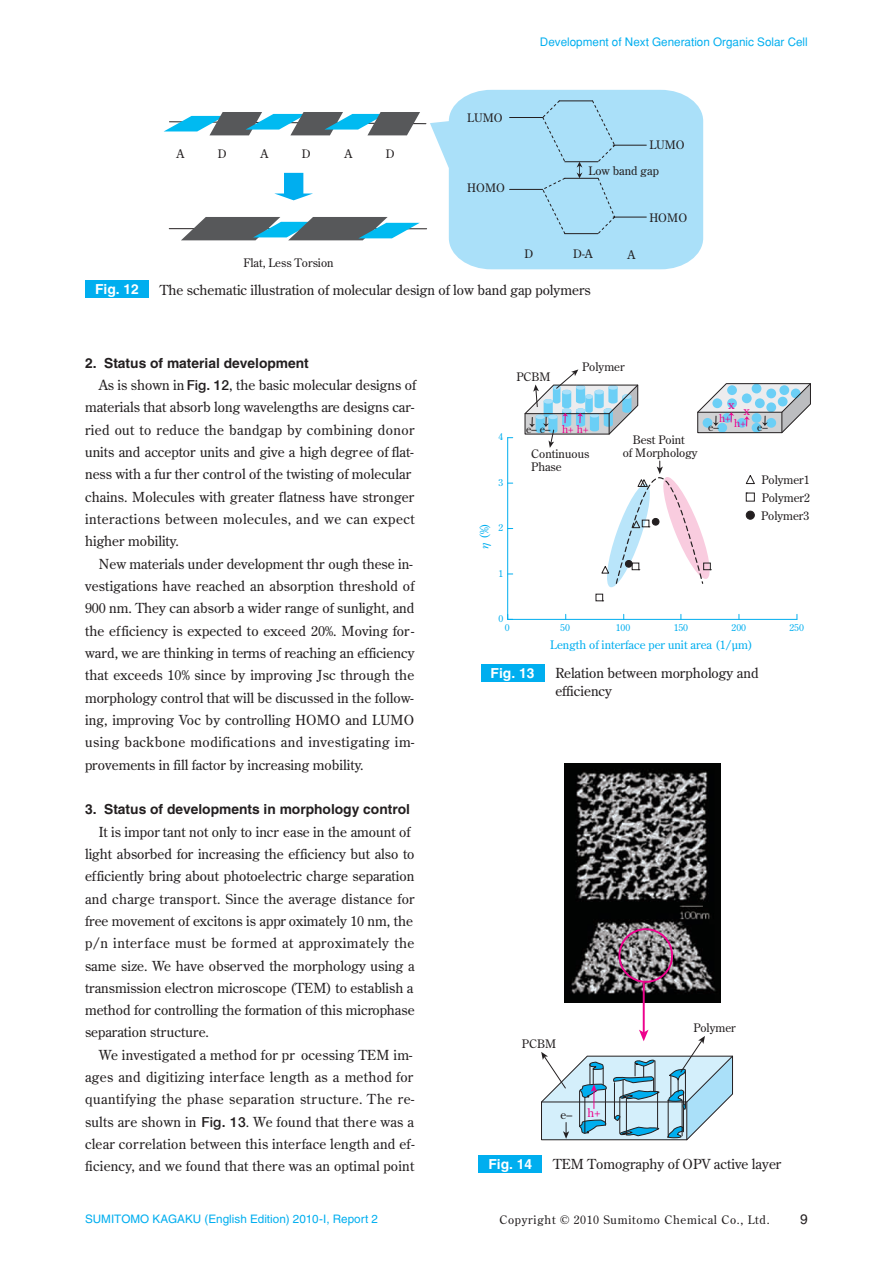
<style>
.page{position:relative;width:893px;height:1263px;background:#fff}
.page>*{position:absolute;margin:0;border:0;box-sizing:border-box;transform-origin:0 0}
.t1{font:13.8px/22.4px "Century Old Style Std";color:#231f20}
.t2{font:13.8px/18.1px "Century Old Style";color:#231f20}
.t3{font:700 13.8px "Helvetica";color:#231f20}
.t4{font:700 13.8px "Helvetica";color:#fff}
.t5{font:13.8px "Helvetica LT Std";color:#231f20}
.t6{font:11.7px/18.5px "Century Old Style";color:#231f20;text-align:justify}
.t7{font:11.7px "Helvetica";color:#00aeef}
.t8{font:11.7px "Helvetica LT Std";color:#00aeef}
.t9{font:11.7px "Century Old Style";color:#00aeef}
.t10{font:11.7px "Century Old Style Std";letter-spacing:.06em;color:#231f20}
.t11{font:11.7px "Century Old Style";color:#ed028c}
.t12{font:10.65px "Century Old Style";color:#ed028c}
.t13{font:10.65px "Century Old Style";color:#231f20}
.t14{font:9.6px "Century Old Style";color:#00aeef}
.s1{font-family:"Helvetica Neue";font-weight:500}
.s2{font-family:"Times";font-style:italic}
.s3{font-family:"Century Old Style Std"}
</style>
<div class="page">
<div style="left:85px;top:281px;width:64px;height:17px;background:#00aeef"></div>
<svg style="left:430px;top:90px;width:273px;height:179px;background:#b2e3f9"></svg>
<hr style="left:510px;top:117px;width:33px;height:1px;background:#231f20">
<hr style="left:510px;top:189px;width:33px;height:1px;background:#231f20">
<hr style="left:613px;top:145px;width:33px;height:1px;background:#231f20">
<hr style="left:613px;top:217px;width:33px;height:1px;background:#231f20">
<div style="left:541px;top:100px;width:75px;height:135px;background:#aae0f9"></div>
<hr style="left:169px;top:228px;width:258px;height:1px;background:#231f20">
<svg style="left:181px;top:217px;width:239px;height:23px"></svg>
<svg style="left:274px;top:173px;width:39px;height:27px"></svg>
<svg style="left:164px;top:112px;width:263px;height:23px"></svg>
<div style="left:478px;top:1155px;width:64px;height:17px;background:#00aeef"></div>
<img style="left:564px;top:763px;width:156px;height:240px">
<div style="left:618px;top:928px;width:55px;height:55px;border:2px solid #ed028c;border-radius:50%"></div>
<hr style="left:643px;top:982px;width:2px;height:51px;background:#ed028c">
<svg style="left:541px;top:1030px;width:192px;height:110px"></svg>
<div style="left:481px;top:665px;width:63px;height:17px;background:#00aeef"></div>
<hr style="left:508px;top:619px;width:289px;height:1px;background:#00aeef">
<svg style="left:507px;top:437px;width:6px;height:183px"></svg>
<div style="left:596px;top:594px;width:7px;height:7px;border:1px solid #231f20"></div>
<svg style="left:745px;top:475px;width:10px;height:9px"></svg>
<div style="left:746px;top:493px;width:9px;height:8px;border:1px solid #231f20"></div>
<div style="left:746px;top:511px;width:8px;height:8px;background:#231f20;border-radius:50%"></div>
<div style="left:746px;top:511px;width:9px;height:8px;border:1px solid #231f20;border-radius:50%"></div>
<svg style="left:601px;top:461px;width:111px;height:127px"></svg>
<svg style="left:524px;top:369px;width:115px;height:79px"></svg>
<svg style="left:697px;top:383px;width:114px;height:50px;background:#b7cdd8"></svg>
<p class="t6" style="left:176px;top:144px;width:9px">A</p>
<p class="t6" style="left:218px;top:144px;width:10px">D</p>
<p class="t6" style="left:260px;top:144px;width:9px">A</p>
<p class="t6" style="left:302px;top:144px;width:10px">D</p>
<p class="t6" style="left:344px;top:144px;width:9px">A</p>
<p class="t6" style="left:386px;top:144px;width:10px">D</p>
<p class="t6" style="left:243px;top:253px;width:92px">Flat, Less Torsion</p>
<p class="t7" style="left:540px;top:34px;width:269px">Development of Next Generation Organic Solar Cell</p>
<p class="t6" style="left:467px;top:108px;width:37px">LUMO</p>
<p class="t6" style="left:467px;top:178px;width:39px">HOMO</p>
<p class="t6" style="left:649px;top:135px;width:37px">LUMO</p>
<p class="t6" style="left:589px;top:161px;width:72px">Low band gap</p>
<p class="t6" style="left:524px;top:244px;width:10px">D</p>
<p class="t6" style="left:573px;top:244px;width:21px">D-A</p>
<p class="t6" style="left:627px;top:245px;width:9px">A</p>
<p class="t6" style="left:649px;top:208px;width:39px">HOMO</p>
<p class="t4" style="left:95px;top:281px;width:45px">Fig. 12</p>
<p class="t2" style="left:160px;top:280px;width:432px">The schematic illustration of molecular design of low band gap polymers</p>
<p class="t3" style="left:85px;top:354px;width:225px">2. Status of material development</p>
<p class="t1" style="left:85px;top:374px;width:333px;text-indent:14px">As is shown in <span class="s1">Fig. 12</span>, the basic molecular designs of materials that absorb long wavelengths are designs car&shy;ried out to reduce the bandgap by combining donor units and acceptor units and give a high degree of flat&shy;ness with a fur ther control of the twisting of molecular chains. Molecules with greater flatness have stronger interactions between molecules, and we can expect higher mobility.</p>
<p class="t1" style="left:85px;top:552px;width:331px;text-indent:14px">New materials under development thr ough these in&shy;vestigations have reached an absorption threshold of 900 nm. They can absorb a wider range of sunlight, and the efficiency is expected to exceed 20%. Moving for&shy;ward, we are thinking in terms of reaching an efficiency that exceeds 10% since by improving Jsc through the morphology control that will be discussed in the follow&shy;ing, improving Voc by controlling HOMO and LUMO using backbone modifications and investigating im&shy;provements in fill factor by increasing mobility.</p>
<p class="t3" style="left:85px;top:801px;width:326px">3. Status of developments in morphology control</p>
<p class="t1" style="left:85px;top:820px;width:331px;text-indent:14px">It is impor tant not only to incr ease in the amount of light absorbed for increasing the efficiency but also to efficiently bring about photoelectric charge separation and charge transport. Since the average distance for free movement of excitons is appr oximately 10 nm, the p/n interface must be formed at approximately the same size. We have observed the morphology using a transmission electron microscope (TEM) to establish a method for controlling the formation of this microphase separation structure.</p>
<p class="t1" style="left:85px;top:1043px;width:331px;text-indent:14px">We investigated a method for pr ocessing TEM im&shy;ages and digitizing interface length as a method for quantifying the phase separation structure. The re&shy;sults are shown in <span class="s1">Fig. 13</span>. We found that there was a clear correlation between this interface length and ef&shy;ficiency, and we found that there was an optimal point</p>
<p class="t14" style="left:498px;top:431px;width:6px">4</p>
<p class="t14" style="left:498px;top:476px;width:6px">3</p>
<p class="t14" style="left:498px;top:521px;width:6px">2</p>
<p class="t9" style="left:477px;top:548px;width:27px;rotate:-90deg"><span class="s2">η</span> (%)</p>
<p class="t14" style="left:498px;top:567px;width:6px">1</p>
<p class="t6" style="left:517px;top:367px;width:36px">PCBM</p>
<p class="t6" style="left:582px;top:357px;width:44px">Polymer</p>
<p class="t11" style="left:728px;top:398px;width:8px">x</p>
<p class="t11" style="left:744px;top:403px;width:8px">x</p>
<p class="t12" style="left:719px;top:411px;width:13px">h+</p>
<p class="t12" style="left:734px;top:416px;width:13px">h+</p>
<p class="t12" style="left:562px;top:422px;width:28px">h+ h+</p>
<p class="t13" style="left:526px;top:422px;width:26px">e– e–</p>
<p class="t13" style="left:708px;top:421px;width:12px">e–</p>
<p class="t13" style="left:757px;top:421px;width:12px">e–</p>
<p class="t6" style="left:623px;top:433px;width:76px;line-height:12.8px;text-align:center">Best Point<br>of Morphology</p>
<p class="t6" style="left:531px;top:447px;width:60px;line-height:12.8px">Continuous<br>Phase</p>
<p class="t6" style="left:761px;top:470px;width:50px">Polymer1<br>Polymer2<br>Polymer3</p>
<p class="t14" style="left:498px;top:612px;width:6px">0</p>
<p class="t14" style="left:505px;top:622px;width:6px">0</p>
<p class="t14" style="left:560px;top:622px;width:11px">50</p>
<p class="t14" style="left:616px;top:622px;width:16px">100</p>
<p class="t14" style="left:674px;top:622px;width:16px">150</p>
<p class="t14" style="left:731px;top:622px;width:16px">200</p>
<p class="t14" style="left:789px;top:622px;width:16px">250</p>
<p class="t9" style="left:550px;top:637px;width:204px">Length of interface per unit area (1/µm)</p>
<p class="t4" style="left:491px;top:665px;width:45px">Fig. 13</p>
<p class="t2" style="left:555px;top:664px;width:205px">Relation between morphology and efficiency</p>
<p class="t6" style="left:522px;top:1034px;width:36px">PCBM</p>
<p class="t6" style="left:561px;top:1105px;width:13px">e–</p>
<p class="t11" style="left:588px;top:1105px;width:14px">h+</p>
<p class="t6" style="left:693px;top:1018px;width:44px">Polymer</p>
<p class="t4" style="left:488px;top:1155px;width:45px">Fig. 14</p>
<p class="t2" style="left:553px;top:1154px;width:230px">TEM Tomography of OPV active layer</p>
<p class="t8" style="left:85px;top:1212px;width:294px">SUMITOMO KAGAKU (English Edition) 2010-I, Report 2</p>
<p class="t10" style="left:499px;top:1212px;width:272px">Copyright © 2010 Sumitomo Chemical Co., Ltd.</p>
<p class="t5" style="left:800px;top:1211px;width:9px">9</p>
<p class="t7" style="left:207px;top:1212px;width:37px">2010-<span class="s3">I</span></p>
</div>
